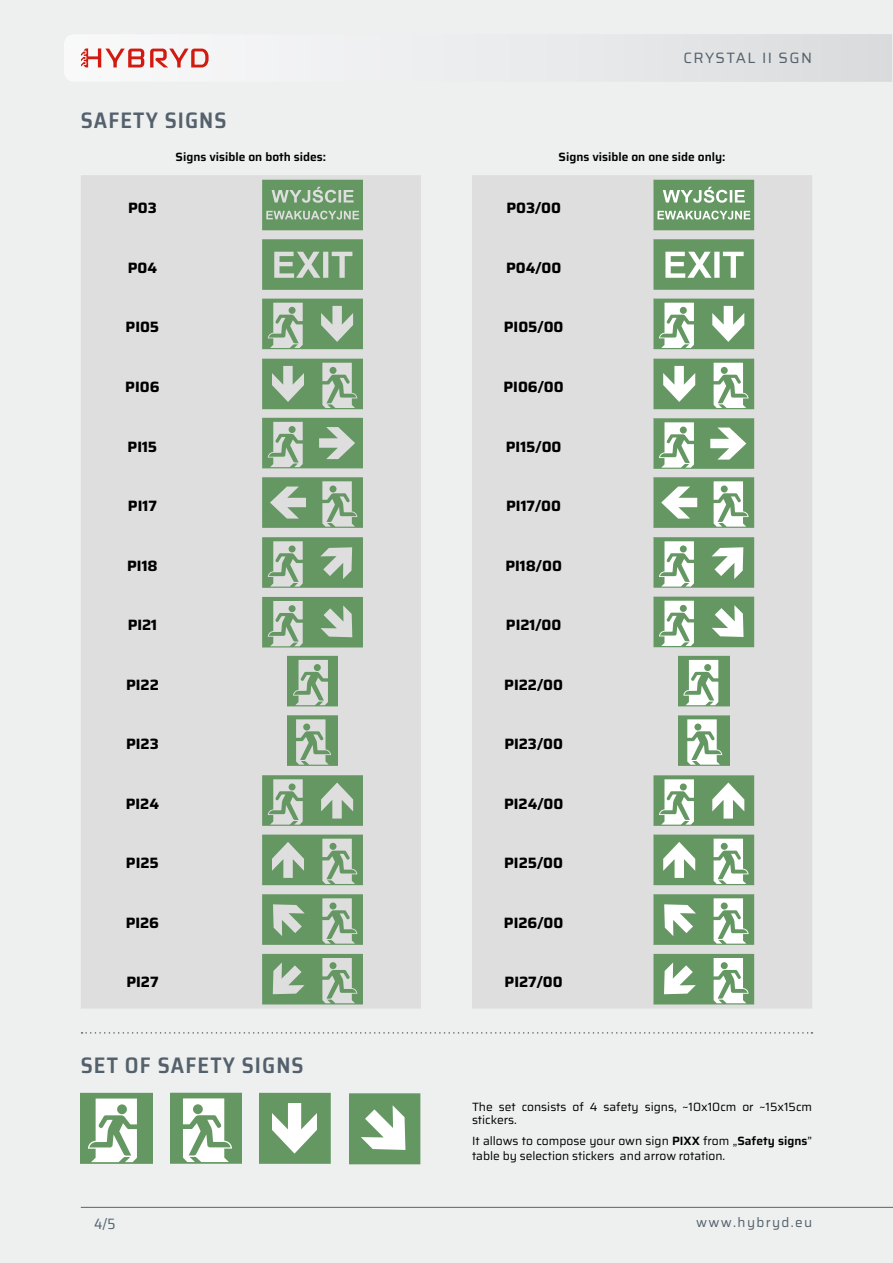
<style>
.page{position:relative;width:893px;height:1263px;background:#eef0f0}
.page>*{position:absolute;margin:0;border:0;box-sizing:border-box;transform-origin:0 0}
.t1{font:600 semi-condensed 22.5px "Saira";letter-spacing:.05em;color:#54616c}
.t2{font:700 15px "Saira";color:#000}
.t3{font:15px "Saira";letter-spacing:.1em;color:#54616c}
.t4{font:semi-condensed 15px "Saira";color:#54616c}
.t5{font:13.5px "Saira";letter-spacing:.1em;color:#54616c}
.t6{font:12px/12.8px "Saira";color:#000}
.t7{font:600 12px "Saira";color:#000}
.s1{font-weight:600}
</style>
<div class="page">
<hr style="left:81px;top:1207px;width:812px;height:1px;background:#54616c">
<svg style="left:64px;top:34px;width:828px;height:48px"></svg>
<div style="left:81px;top:175px;width:340px;height:834px;background:#dedede"></div>
<svg style="left:262px;top:180px;width:101px;height:50px;background:#78a276"></svg>
<svg style="left:262px;top:239px;width:101px;height:51px;background:#7ba47a"></svg>
<svg style="left:262px;top:299px;width:101px;height:50px;background:#89ac87"></svg>
<svg style="left:262px;top:359px;width:101px;height:50px;background:#89ac87"></svg>
<svg style="left:262px;top:418px;width:101px;height:50px;background:#89ac87"></svg>
<svg style="left:262px;top:477px;width:101px;height:51px;background:#89ac88"></svg>
<svg style="left:262px;top:537px;width:101px;height:51px;background:#89ac88"></svg>
<svg style="left:262px;top:597px;width:101px;height:50px;background:#89ac87"></svg>
<svg style="left:287px;top:656px;width:51px;height:50px;background:#91b190"></svg>
<svg style="left:287px;top:715px;width:51px;height:51px;background:#91b190"></svg>
<svg style="left:262px;top:775px;width:101px;height:51px;background:#89ac88"></svg>
<svg style="left:262px;top:834px;width:101px;height:51px;background:#89ad88"></svg>
<svg style="left:262px;top:894px;width:101px;height:51px;background:#89ac88"></svg>
<svg style="left:262px;top:954px;width:101px;height:50px;background:#89ac87"></svg>
<div style="left:472px;top:175px;width:340px;height:834px;background:#dedede"></div>
<svg style="left:653px;top:180px;width:101px;height:50px;background:#7ea87c"></svg>
<svg style="left:653px;top:239px;width:101px;height:51px;background:#82ab80"></svg>
<svg style="left:653px;top:299px;width:101px;height:50px;background:#93b792"></svg>
<svg style="left:653px;top:359px;width:101px;height:50px;background:#93b692"></svg>
<svg style="left:653px;top:418px;width:101px;height:51px;background:#93b792"></svg>
<svg style="left:653px;top:477px;width:101px;height:51px;background:#93b692"></svg>
<svg style="left:653px;top:537px;width:101px;height:51px;background:#93b792"></svg>
<svg style="left:653px;top:597px;width:101px;height:50px;background:#93b792"></svg>
<svg style="left:678px;top:656px;width:51px;height:50px;background:#9dbd9c"></svg>
<svg style="left:678px;top:715px;width:51px;height:51px;background:#9dbd9c"></svg>
<svg style="left:653px;top:775px;width:101px;height:51px;background:#93b792"></svg>
<svg style="left:653px;top:834px;width:101px;height:51px;background:#94b792"></svg>
<svg style="left:653px;top:894px;width:101px;height:51px;background:#93b692"></svg>
<svg style="left:653px;top:954px;width:101px;height:50px;background:#93b692"></svg>
<svg style="left:82px;top:1032px;width:730px;height:2px"></svg>
<svg style="left:81px;top:1093px;width:71px;height:71px;background:#9dbd9c"></svg>
<svg style="left:170px;top:1093px;width:72px;height:71px;background:#9dbd9b"></svg>
<svg style="left:260px;top:1093px;width:71px;height:71px;background:#88af87"></svg>
<svg style="left:350px;top:1093px;width:70px;height:71px;background:#88af87"></svg>
<p class="t3" style="left:683px;top:47px;width:130px">CRYSTAL II SGN</p>
<h1 class="t1" style="left:81px;top:103px;width:147px">SAFETY SIGNS</h1>
<p class="t7" style="left:176px;top:147px;width:152px">Signs visible on both sides:</p>
<p class="t2" style="left:128px;top:197px;width:30px">P03</p>
<p class="t7" style="left:559px;top:147px;width:168px">Signs visible on one side only:</p>
<p class="t2" style="left:506px;top:197px;width:56px">P03/00</p>
<p class="t2" style="left:128px;top:256px;width:31px">P04</p>
<p class="t2" style="left:506px;top:256px;width:57px">P04/00</p>
<p class="t2" style="left:126px;top:316px;width:35px">PI05</p>
<p class="t2" style="left:504px;top:316px;width:61px">PI05/00</p>
<p class="t2" style="left:125px;top:375px;width:36px">PI06</p>
<p class="t2" style="left:504px;top:375px;width:62px">PI06/00</p>
<p class="t2" style="left:128px;top:435px;width:31px">PI15</p>
<p class="t2" style="left:506px;top:435px;width:57px">PI15/00</p>
<p class="t2" style="left:128px;top:494px;width:30px">PI17</p>
<p class="t2" style="left:506px;top:494px;width:56px">PI17/00</p>
<p class="t2" style="left:127px;top:554px;width:32px">PI18</p>
<p class="t2" style="left:505px;top:554px;width:58px">PI18/00</p>
<p class="t2" style="left:128px;top:613px;width:31px">PI21</p>
<p class="t2" style="left:506px;top:613px;width:57px">PI21/00</p>
<p class="t2" style="left:126px;top:673px;width:34px">PI22</p>
<p class="t2" style="left:504px;top:673px;width:60px">PI22/00</p>
<p class="t2" style="left:126px;top:732px;width:34px">PI23</p>
<p class="t2" style="left:504px;top:732px;width:60px">PI23/00</p>
<p class="t2" style="left:126px;top:792px;width:35px">PI24</p>
<p class="t2" style="left:504px;top:792px;width:61px">PI24/00</p>
<p class="t2" style="left:126px;top:851px;width:34px">PI25</p>
<p class="t2" style="left:504px;top:851px;width:60px">PI25/00</p>
<p class="t2" style="left:126px;top:911px;width:35px">PI26</p>
<p class="t2" style="left:504px;top:911px;width:61px">PI26/00</p>
<p class="t2" style="left:126px;top:970px;width:34px">PI27</p>
<p class="t2" style="left:505px;top:970px;width:60px">PI27/00</p>
<h1 class="t1" style="left:81px;top:1048px;width:224px">SET OF SAFETY SIGNS</h1>
<p class="t6" style="left:472px;top:1100px;width:342px">The set consists of 4 safety signs, ~10x10cm or ~15x15cm stickers.</p>
<p class="t6" style="left:472px;top:1133px;width:342px;line-height:15px">It allows to compose your own sign <span class="s1">PIXX</span> from „<span class="s1">Safety signs</span>” table by selection stickers and arrow rotation.</p>
<p class="t4" style="left:94px;top:1213px;width:23px">4/5</p>
<p class="t5" style="left:696px;top:1212px;width:118px">www.hybryd.eu</p>
</div>
